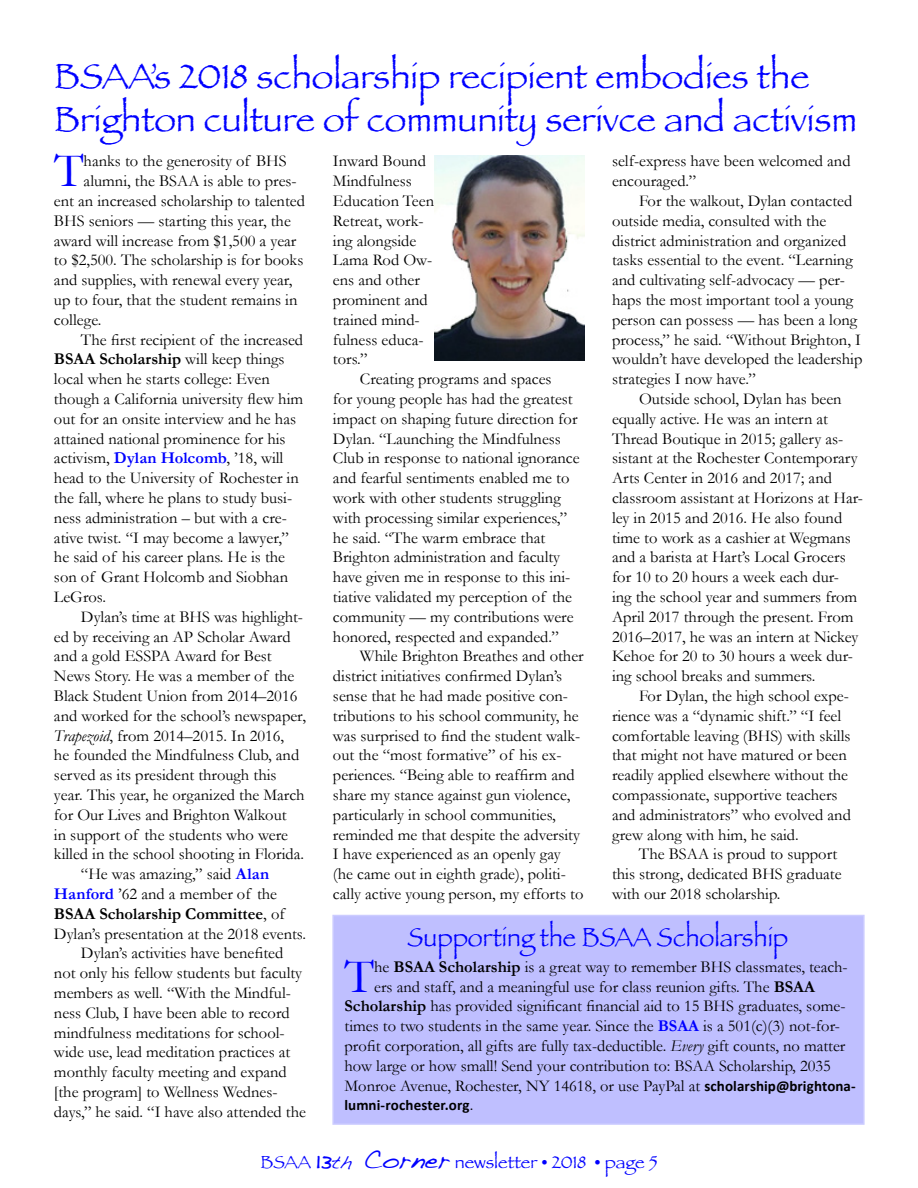
<style>
.page{position:relative;width:918px;height:1188px;background:#fff}
.page>*{position:absolute;margin:0;border:0;box-sizing:border-box;transform-origin:0 0}
.t1{font:48.3px "Garamond";color:#00f}
.t2{font:36px/43.2px "Papyrus";color:#00f}
.t3{font:27px "Papyrus";color:#00f;scale:.92 1}
.t4{font:18px "Papyrus";color:#00f}
.t5{font:16.5px/19.8px "Garamond";color:#000}
.t6{font:700 16.5px "Garamond";color:#000}
.t7{font:700 15px "Calibri";letter-spacing:.005em;color:#000}
.s1{font-weight:400}
.s2{font-weight:700;color:#00f}
.s3{font-style:italic}
.s4{font-weight:700}
.s5{font-family:"Calibri";font-weight:700;font-size:15px}
.s6{font-family:"Garamond";font-weight:400;font-size:16.5px}
.s7{font-family:"Handwriting Dakota";font-size:27px}
.s8{font-family:"Handwriting Dakota"}
</style>
<div class="page">
<div style="left:332px;top:915px;width:533px;height:210px;background:#bfbfff;border:2px solid #ccf"></div>
<img style="left:434px;top:156px;width:151px;height:205px">
<h2 class="t2" style="left:54px;top:54px;width:804px">BSAA’s 2018 scholarship recipient embodies the<br>Brighton culture of community serivce and activism</h2>
<p class="t5" style="left:612px;top:151px;width:240px">self-express have been welcomed and encouraged.”</p>
<p class="t5" style="left:612px;top:191px;width:252px;text-indent:27px">For the walkout, Dylan contacted outside media, consulted with the district administration and organized tasks essential to the event. “Learning and cultivating self-advocacy — per&shy;haps the most important tool a young person can possess — has been a long process,” he said. “Without Brighton, I wouldn’t have developed the leadership strategies I now have.”</p>
<p class="t5" style="left:612px;top:389px;width:253px;text-indent:27px">Outside school, Dylan has been equally active. He was an intern at Thread Boutique in 2015; gallery as&shy;sistant at the Rochester Contemporary Arts Center in 2016 and 2017; and classroom assistant at Horizons at Har&shy;ley in 2015 and 2016. He also found time to work as a cashier at Wegmans and a barista at Hart’s Local Grocers for 10 to 20 hours a week each dur-<br>ing the school year and summers from April 2017 through the present. From 2016–2017, he was an intern at Nickey Kehoe for 20 to 30 hours a week dur&shy;ing school breaks and summers.</p>
<p class="t5" style="left:612px;top:686px;width:240px;text-indent:27px">For Dylan, the high school expe&shy;rience was a “dynamic shift.” “I feel comfortable leaving (BHS) with skills that might not have matured or been readily applied elsewhere without the compassionate, supportive teachers and administrators” who evolved and grew along with him, he said.</p>
<p class="t5" style="left:612px;top:844px;width:231px;text-indent:27px">The BSAA is proud to support this strong, dedicated BHS graduate with our 2018 scholarship.</p>
<h1 class="t1" style="left:54px;top:142px;width:31px">T</h1>
<p class="t5" style="left:84px;top:151px;width:204px">hanks to the generosity of BHS</p>
<p class="t5" style="left:333px;top:151px;width:103px">Inward Bound<br>Mindfulness<br>Education Teen<br>Retreat, work&shy;ing alongside<br>Lama Rod Ow&shy;ens and other prominent and trained mind&shy;fulness educa&shy;tors.”</p>
<p class="t5" style="left:333px;top:369px;width:248px;text-indent:27px">Creating programs and spaces<br>for young people has had the greatest impact on shaping future direction for Dylan. “Launching the Mindfulness Club in response to national ignorance and fearful sentiments enabled me to work with other students struggling with processing similar experiences,” he said. “The warm embrace that Brighton administration and faculty have given me in response to this ini&shy;tiative validated my perception of the community — my contributions were honored, respected and expanded.”</p>
<p class="t5" style="left:333px;top:646px;width:252px;text-indent:27px">While Brighton Breathes and other district initiatives confirmed Dylan’s sense that he had made positive con&shy;tributions to his school community, he was surprised to find the student walk&shy;out the “most formative” of his ex&shy;periences. “Being able to reaffirm and share my stance against gun violence, particularly in school communities, reminded me that despite the adversity I have experienced as an openly gay (he came out in eighth grade), politi&shy;cally active young person, my efforts to</p>
<p class="t5" style="left:84px;top:171px;width:215px">alumni, the BSAA is able to pres-</p>
<p class="t5" style="left:54px;top:191px;width:253px">ent an increased scholarship to talented</p>
<p class="t5" style="left:54px;top:210px;width:238px">BHS seniors — starting this year, the</p>
<p class="t5" style="left:54px;top:230px;width:244px">award will increase from $1,500 a year</p>
<p class="t5" style="left:54px;top:250px;width:251px">to $2,500. The scholarship is for books</p>
<p class="t5" style="left:54px;top:270px;width:240px">and supplies, with renewal every year,</p>
<p class="t5" style="left:54px;top:290px;width:245px">up to four, that the student remains in</p>
<p class="t5" style="left:54px;top:309px;width:49px">college.</p>
<p class="t5" style="left:81px;top:329px;width:224px">The first recipient of the increased</p>
<p class="t6" style="left:54px;top:349px;width:232px">BSAA Scholarship <span class="s1">will keep things</span></p>
<p class="t5" style="left:54px;top:369px;width:217px">local when he starts college: Even</p>
<p class="t5" style="left:54px;top:389px;width:251px">though a California university flew him</p>
<p class="t5" style="left:54px;top:408px;width:244px">out for an onsite interview and he has</p>
<p class="t5" style="left:54px;top:428px;width:233px">attained national prominence for his</p>
<p class="t5" style="left:54px;top:448px;width:231px">activism, <span class="s2">Dylan Holcomb</span>, ’18, will</p>
<p class="t5" style="left:54px;top:468px;width:246px">head to the University of Rochester in</p>
<p class="t5" style="left:54px;top:488px;width:240px">the fall, where he plans to study busi-</p>
<p class="t5" style="left:54px;top:507px;width:234px">ness administration – but with a cre-</p>
<p class="t5" style="left:54px;top:527px;width:236px">ative twist. “I may become a lawyer,”</p>
<p class="t5" style="left:54px;top:547px;width:233px">he said of his career plans. He is the</p>
<p class="t5" style="left:54px;top:567px;width:236px">son of Grant Holcomb and Siobhan</p>
<p class="t5" style="left:54px;top:587px;width:53px">LeGros.</p>
<p class="t5" style="left:81px;top:606px;width:224px">Dylan’s time at BHS was highlight-</p>
<p class="t5" style="left:54px;top:626px;width:238px">ed by receiving an AP Scholar Award</p>
<p class="t5" style="left:54px;top:646px;width:219px">and a gold ESSPA Award for Best</p>
<p class="t5" style="left:54px;top:666px;width:242px">News Story. He was a member of the</p>
<p class="t5" style="left:54px;top:686px;width:245px">Black Student Union from 2014–2016</p>
<p class="t5" style="left:54px;top:705px;width:253px">and worked for the school’s newspaper,</p>
<p class="t5" style="left:54px;top:725px;width:232px"><span class="s3">Trapezoid</span>, from 2014–2015. In 2016,</p>
<p class="t5" style="left:54px;top:745px;width:247px">he founded the Mindfulness Club, and</p>
<p class="t5" style="left:54px;top:765px;width:224px">served as its president through this</p>
<p class="t5" style="left:54px;top:785px;width:252px">year. This year, he organized the March</p>
<p class="t5" style="left:54px;top:804px;width:234px">for Our Lives and Brighton Walkout</p>
<p class="t5" style="left:54px;top:824px;width:236px">in support of the students who were</p>
<p class="t5" style="left:54px;top:844px;width:252px">killed in the school shooting in Florida.</p>
<p class="t5" style="left:81px;top:864px;width:190px">“He was amazing,” said <span class="s2">Alan</span></p>
<p class="t5" style="left:54px;top:884px;width:225px"><span class="s2">Hanford</span> ’62 and a member of the</p>
<p class="t6" style="left:54px;top:904px;width:232px">BSAA Scholarship Committee<span class="s1">, of</span></p>
<p class="t5" style="left:54px;top:923px;width:253px">Dylan’s presentation at the 2018 events.</p>
<p class="t5" style="left:81px;top:943px;width:204px">Dylan’s activities have benefited</p>
<p class="t5" style="left:54px;top:963px;width:250px">not only his fellow students but faculty</p>
<p class="t5" style="left:54px;top:983px;width:238px">members as well. “With the Mindful-</p>
<p class="t5" style="left:54px;top:1002px;width:237px">ness Club, I have been able to record</p>
<p class="t5" style="left:54px;top:1022px;width:232px">mindfulness meditations for school-</p>
<p class="t5" style="left:54px;top:1042px;width:238px">wide use, lead meditation practices at</p>
<p class="t5" style="left:54px;top:1062px;width:234px">monthly faculty meeting and expand</p>
<p class="t5" style="left:54px;top:1082px;width:225px">[the program] to Wellness Wednes-</p>
<p class="t5" style="left:54px;top:1101px;width:254px">days,” he said. “I have also attended the</p>
<h3 class="t3" style="left:407px;top:921px;width:415px">Supporting the BSAA Scholarship</h3>
<h1 class="t1" style="left:345px;top:947px;width:31px">T</h1>
<p class="t5" style="left:374px;top:957px;width:475px">he <span class="s4">BSAA Scholarship</span> is a great way to remember BHS classmates, teach-</p>
<p class="t5" style="left:374px;top:976px;width:442px">ers and staff, and a meaningful use for class reunion gifts. The <span class="s4">BSAA</span></p>
<p class="t5" style="left:345px;top:996px;width:503px"><span class="s4">Scholarship</span> has provided significant financial aid to 15 BHS graduates, some-</p>
<p class="t5" style="left:345px;top:1016px;width:497px">times to two students in the same year. Since the <span class="s2">BSAA</span> is a 501(c)(3) not-for-</p>
<p class="t5" style="left:345px;top:1036px;width:502px">profit corporation, all gifts are fully tax-deductible. <span class="s3">Every</span> gift counts, no matter</p>
<p class="t5" style="left:345px;top:1056px;width:488px">how large or how small! Send your contribution to: BSAA Scholarship, 2035</p>
<p class="t5" style="left:345px;top:1075px;width:513px">Monroe Avenue, Rochester, NY 14618, or use PayPal at <span class="s5">scholarship@brightona-</span></p>
<p class="t7" style="left:345px;top:1096px;width:130px">lumni-rochester.org<span class="s6">.</span></p>
<p class="t4" style="left:260px;top:1151px;width:399px">BSAA <span class="s7">13</span><span class="s8">th</span> <span class="s7">Corner</span> newsletter • 2018 • page 5</p>
</div>
